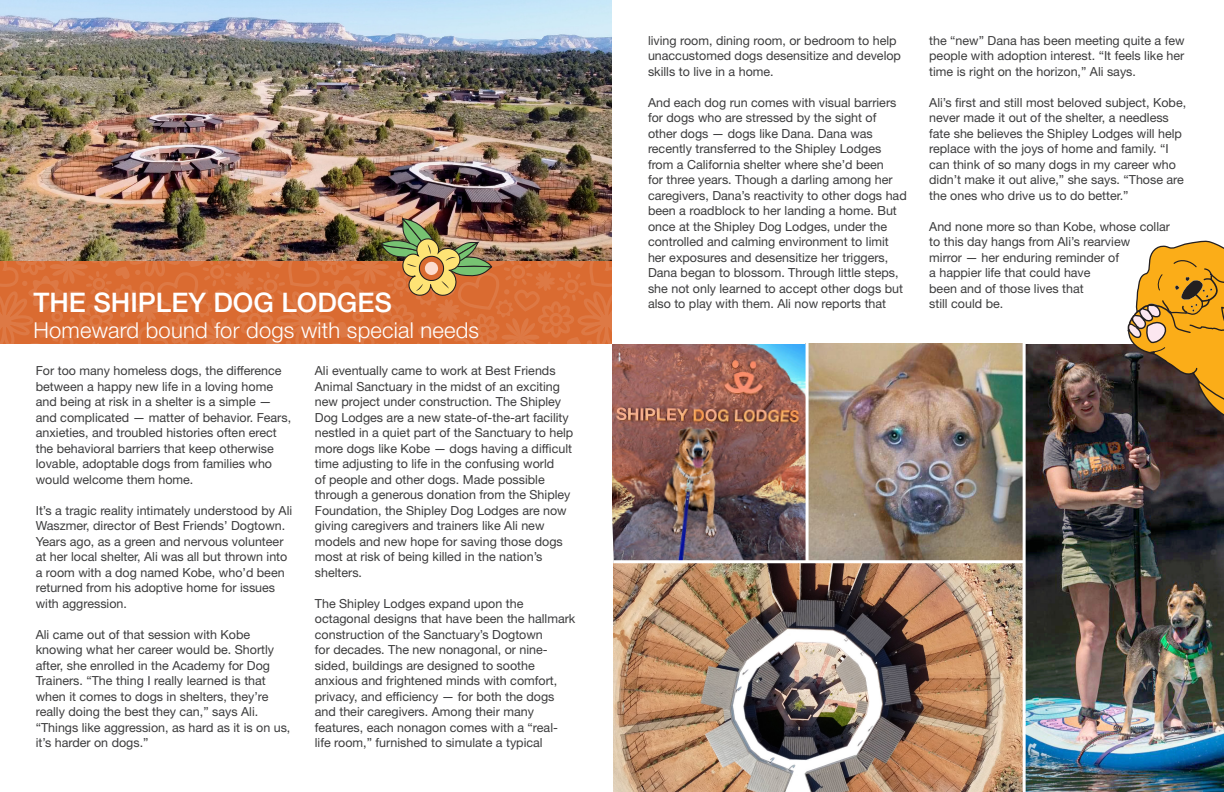
<style>
.page{position:relative;width:1224px;height:792px;background:#fff}
.page>*{position:absolute;margin:0;border:0;box-sizing:border-box;transform-origin:0 0}
.Body_text{font:500 27px "Helvetica Neue LT Std";color:#fff}
.Body_text-2{font:300 22px "Helvetica Neue LT Std";letter-spacing:.01em;color:#fff}
.t1{font:12.5px/15.5px "Helvetica Neue LT Std";color:#3c3c3d}
</style>
<div class="page">
<img style="left:0;top:0;width:612px;height:261px">
<div style="left:0;top:261px;width:612px;height:83px;background:linear-gradient(to right,#db7038,#db7038)"></div>
<img style="left:1026px;top:344px;width:198px;height:448px">
<img style="left:807px;top:344px;width:216px;height:220px">
<img style="left:612px;top:344px;width:195px;height:234px">
<img style="left:614px;top:564px;width:409px;height:228px">
<hr style="left:614px;top:560px;width:410px;height:3px;background:#fff">
<hr style="left:806px;top:341px;width:3px;height:221px;background:#fff">
<svg style="left:1127px;top:240px;width:97px;height:225px;background:#9b7435"></svg>
<img style="left:379px;top:216px;width:114px;height:111px">
<p class="Body_text" style="left:33px;top:286px;width:360px">THE SHIPLEY DOG LODGES</p>
<p class="Body_text-2" style="left:33px;top:317px;width:447px">Homeward bound for dogs with special needs</p>
<p class="t1" style="left:36px;top:363px;width:257px">For too many homeless dogs, the difference between a happy new life in a loving home and being at risk in a shelter is a simple — and complicated — matter of behavior. Fears, anxieties, and troubled histories often erect the behavioral barriers that keep otherwise lovable, adoptable dogs from families who would welcome them home.</p>
<p class="t1" style="left:36px;top:502px;width:258px">It’s a tragic reality intimately understood by Ali Waszmer, director of Best Friends’ Dogtown.<br>Years ago, as a green and nervous volunteer at her local shelter, Ali was all but thrown into a room with a dog named Kobe, who’d been returned from his adoptive home for issues with aggression.</p>
<p class="t1" style="left:36px;top:626px;width:256px">Ali came out of that session with Kobe knowing what her career would be. Shortly after, she enrolled in the Academy for Dog Trainers. “The thing I really learned is that when it comes to dogs in shelters, they’re really doing the best they can,” says Ali. “Things like aggression, as hard as it is on us, it’s harder on dogs.”</p>
<p class="t1" style="left:315px;top:363px;width:260px">Ali eventually came to work at Best Friends Animal Sanctuary in the midst of an exciting new project under construction. The Shipley Dog Lodges are a new state-of-the-art facility nestled in a quiet part of the Sanctuary to help more dogs like Kobe — dogs having a difficult time adjusting to life in the confusing world<br>of people and other dogs. Made possible through a generous donation from the Shipley Foundation, the Shipley Dog Lodges are now giving caregivers and trainers like Ali new models and new hope for saving those dogs most at risk of being killed in the nation’s shelters.</p>
<p class="t1" style="left:315px;top:595px;width:262px">The Shipley Lodges expand upon the octagonal designs that have been the hallmark construction of the Sanctuary’s Dogtown<br>for decades. The new nonagonal, or nine&shy;sided, buildings are designed to soothe anxious and frightened minds with comfort, privacy, and efficiency — for both the dogs and their caregivers. Among their many features, each nonagon comes with a “real&shy;life room,” furnished to simulate a typical</p>
<p class="t1" style="left:648px;top:33px;width:255px">living room, dining room, or bedroom to help unaccustomed dogs desensitize and develop skills to live in a home.</p>
<p class="t1" style="left:648px;top:95px;width:260px">And each dog run comes with visual barriers for dogs who are stressed by the sight of other dogs — dogs like Dana. Dana was recently transferred to the Shipley Lodges from a California shelter where she’d been<br>for three years. Though a darling among her caregivers, Dana’s reactivity to other dogs had been a roadblock to her landing a home. But once at the Shipley Dog Lodges, under the controlled and calming environment to limit her exposures and desensitize her triggers, Dana began to blossom. Through little steps, she not only learned to accept other dogs but also to play with them. Ali now reports that</p>
<p class="t1" style="left:929px;top:33px;width:257px;text-align:justify">the “new” Dana has been meeting quite a few people with adoption interest. “It feels like her time is right on the horizon,” Ali says.</p>
<p class="t1" style="left:929px;top:95px;width:258px">Ali’s first and still most beloved subject, Kobe, never made it out of the shelter, a needless fate she believes the Shipley Lodges will help replace with the joys of home and family. “I can think of so many dogs in my career who didn’t make it out alive,” she says. “Those are the ones who drive us to do better.”</p>
<p class="t1" style="left:929px;top:219px;width:242px">And none more so than Kobe, whose collar to this day hangs from Ali’s rearview<br>mirror — her enduring reminder of<br>a happier life that could have<br>been and of those lives that<br>still could be.</p>
</div>
